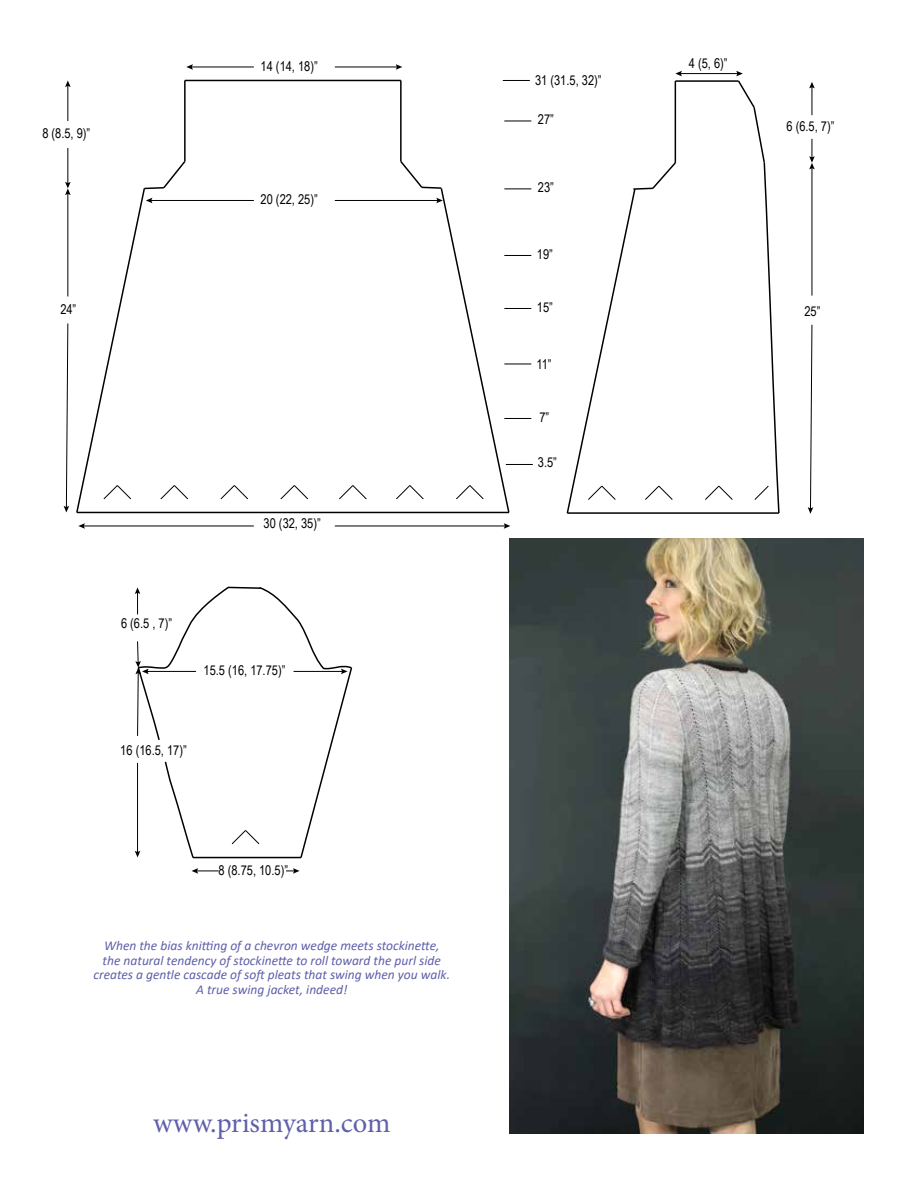
<style>
.page{position:relative;width:918px;height:1188px;background:#fff}
.page>*{position:absolute;margin:0;border:0;box-sizing:border-box;transform-origin:0 0}
.t1{font:28.5px "Minion Pro";color:#5f5faa}
.t2{font:italic 13.5px/14.5px "Calibri";color:#5f5faa;text-align:center}
.t3{font:13.5px "Arial Narrow";color:#000}
</style>
<div class="page">
<img style="left:509px;top:538px;width:355px;height:596px">
<hr style="left:77px;top:512px;width:432px;height:1px;background:#000">
<hr style="left:184px;top:80px;width:2px;height:81px;background:#000">
<hr style="left:400px;top:80px;width:2px;height:81px;background:#000">
<hr style="left:185px;top:80px;width:216px;height:1px;background:#000">
<svg style="left:280px;top:485px;width:28px;height:15px"></svg>
<svg style="left:220px;top:485px;width:28px;height:15px"></svg>
<svg style="left:339px;top:485px;width:28px;height:15px"></svg>
<hr style="left:191px;top:67px;width:63px;height:1px;background:#000">
<svg style="left:186px;top:64px;width:7px;height:6px"></svg>
<hr style="left:335px;top:67px;width:63px;height:1px;background:#000">
<svg style="left:396px;top:64px;width:6px;height:6px"></svg>
<hr style="left:150px;top:200px;width:104px;height:1px;background:#000">
<hr style="left:335px;top:200px;width:103px;height:1px;background:#000">
<hr style="left:67px;top:85px;width:1px;height:36px;background:#000">
<svg style="left:65px;top:80px;width:6px;height:7px"></svg>
<hr style="left:67px;top:148px;width:1px;height:36px;background:#000">
<svg style="left:64px;top:159px;width:125px;height:355px"></svg>
<hr style="left:83px;top:526px;width:171px;height:1px;background:#000">
<svg style="left:78px;top:523px;width:7px;height:6px"></svg>
<hr style="left:335px;top:526px;width:171px;height:1px;background:#000">
<svg style="left:504px;top:523px;width:6px;height:6px"></svg>
<svg style="left:395px;top:159px;width:138px;height:355px"></svg>
<svg style="left:504px;top:121px;width:27px;height:1px"></svg>
<svg style="left:503px;top:80px;width:27px;height:1px"></svg>
<hr style="left:567px;top:512px;width:212px;height:2px;background:#000">
<hr style="left:675px;top:81px;width:1px;height:82px;background:#000">
<hr style="left:675px;top:80px;width:64px;height:2px;background:#000">
<svg style="left:566px;top:161px;width:111px;height:353px"></svg>
<svg style="left:809px;top:82px;width:6px;height:33px"></svg>
<svg style="left:808px;top:324px;width:5px;height:190px"></svg>
<hr style="left:812px;top:167px;width:1px;height:129px;background:#000">
<svg style="left:809px;top:139px;width:6px;height:30px"></svg>
<hr style="left:680px;top:73px;width:58px;height:1px;background:#000">
<svg style="left:675px;top:71px;width:7px;height:5px"></svg>
<svg style="left:704px;top:71px;width:76px;height:443px"></svg>
<svg style="left:192px;top:868px;width:27px;height:6px"></svg>
<svg style="left:286px;top:868px;width:14px;height:6px"></svg>
<svg style="left:135px;top:586px;width:218px;height:273px"></svg>
<p class="t3" style="left:42px;top:124px;width:49px">8 (8.5, 9)”</p>
<p class="t3" style="left:60px;top:300px;width:17px">24”</p>
<p class="t3" style="left:261px;top:57px;width:59px">14 (14, 18)”</p>
<p class="t3" style="left:261px;top:190px;width:59px">20 (22, 25)”</p>
<p class="t3" style="left:264px;top:514px;width:59px">30 (32, 35)”</p>
<p class="t3" style="left:121px;top:613px;width:53px">6 (6.5 , 7)”</p>
<p class="t3" style="left:204px;top:661px;width:83px">15.5 (16, 17.75)”</p>
<p class="t3" style="left:120px;top:740px;width:68px">16 (16.5, 17)”</p>
<p class="t3" style="left:219px;top:861px;width:71px">8 (8.75, 10.5)”</p>
<p class="t2" style="left:94px;top:938px;width:358px">When the bias knitting of a chevron wedge meets stockinette, the natural tendency of stockinette to roll toward the purl side creates a gentle cascade of soft pleats that swing when you walk.<br>A true swing jacket, indeed!</p>
<h1 class="t1" style="left:153px;top:1104px;width:239px">www.prismyarn.com</h1>
<p class="t3" style="left:535px;top:70px;width:68px">31 (31.5, 32)”</p>
<p class="t3" style="left:538px;top:109px;width:17px">27”</p>
<p class="t3" style="left:538px;top:178px;width:17px">23”</p>
<p class="t3" style="left:537px;top:245px;width:17px">19”</p>
<p class="t3" style="left:537px;top:297px;width:17px">15”</p>
<p class="t3" style="left:536px;top:355px;width:17px">11”</p>
<p class="t3" style="left:539px;top:408px;width:11px">7”</p>
<p class="t3" style="left:538px;top:453px;width:21px">3.5”</p>
<p class="t3" style="left:689px;top:53px;width:40px">4 (5, 6)”</p>
<p class="t3" style="left:786px;top:116px;width:49px">6 (6.5, 7)”</p>
<p class="t3" style="left:804px;top:301px;width:17px">25”</p>
</div>
